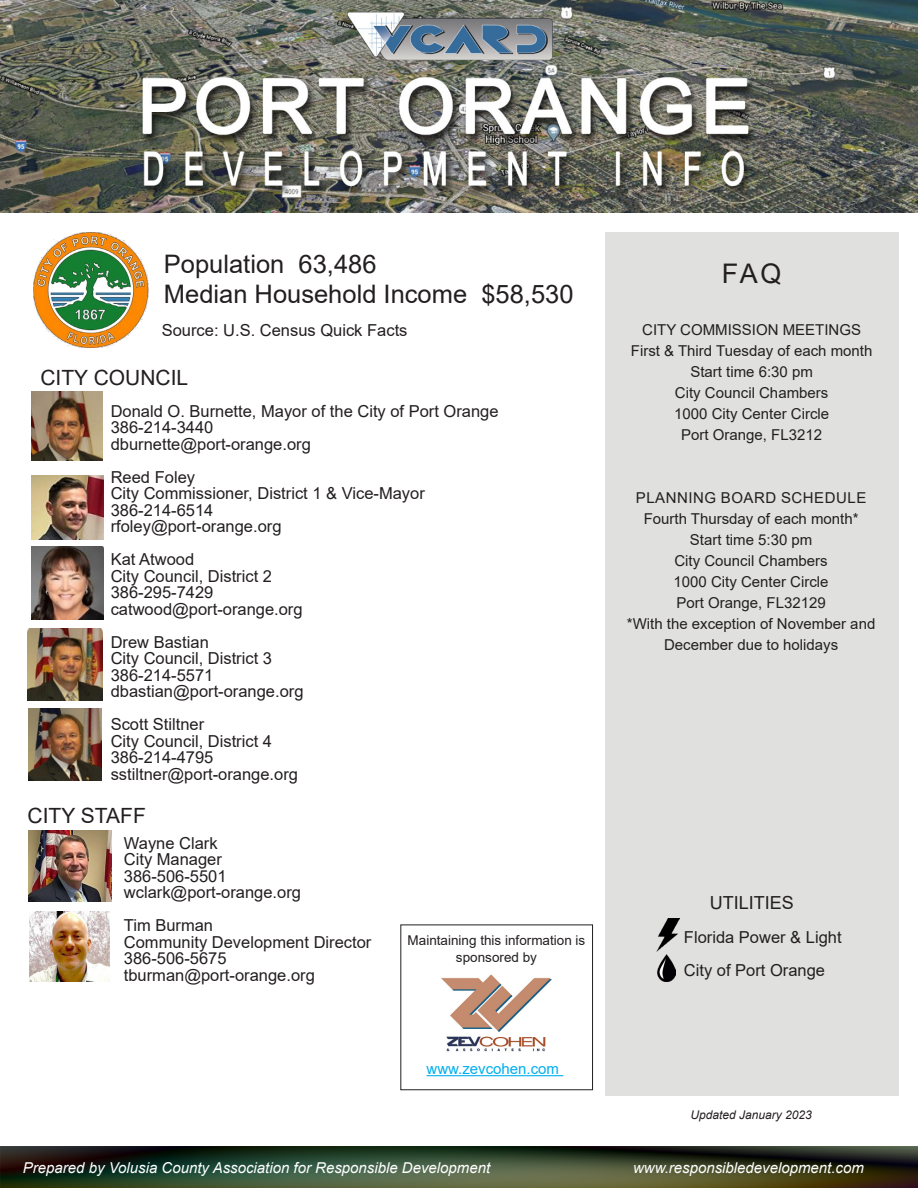
<style>
.page{position:relative;width:918px;height:1188px;background:#fff}
.page>*{position:absolute;margin:0;border:0;box-sizing:border-box;transform-origin:0 0}
.t1{font:27px "Arial";color:#231f20}
.t2{font:25.5px "Arial";color:#231f20}
.t3{font:21px "Arial";color:#231f20}
.t4{font:18px "Arial";color:#231f20}
.t5{font:16.5px "Arial";color:#231f20}
.t6{font:15px/21px "Arial";color:#231f20;text-align:center}
.t7{font:italic 15px "Arial";color:#fff}
.t8{font:15px "Arial";letter-spacing:.035em;color:#231f20}
.t9{font:15px "Arial";color:#00aeef}
.t10{font:13.5px/16.5px "Arial";color:#231f20;text-align:center}
.t11{font:italic 12px "Arial";color:#231f20}
</style>
<div class="page">
<img style="left:0;top:1147px;width:918px;height:41px">
<div style="left:605px;top:233px;width:294px;height:863px;background:#e0e1df"></div>
<img style="left:657px;top:919px;width:22px;height:33px">
<img style="left:657px;top:955px;width:19px;height:26px">
<img style="left:441px;top:974px;width:111px;height:78px">
<hr style="left:427px;top:1075px;width:136px;height:1px;background:#00aeef">
<div style="left:400px;top:925px;width:193px;height:165px;border:1px solid #231f20"></div>
<img style="left:0;top:0;width:918px;height:213px">
<img style="left:34px;top:233px;width:114px;height:115px">
<img style="left:32px;top:476px;width:72px;height:63px">
<img style="left:32px;top:392px;width:71px;height:69px">
<img style="left:31px;top:546px;width:72px;height:74px">
<img style="left:28px;top:628px;width:75px;height:73px">
<img style="left:29px;top:709px;width:73px;height:71px">
<img style="left:29px;top:831px;width:82px;height:70px">
<img style="left:29px;top:912px;width:80px;height:69px">
<p class="t2" style="left:164px;top:247px;width:214px">Population 63,486</p>
<p class="t2" style="left:164px;top:277px;width:411px">Median Household Income $58,530</p>
<p class="t5" style="left:162px;top:319px;width:247px">Source: U.S. Census Quick Facts</p>
<p class="t3" style="left:40px;top:363px;width:149px">CITY COUNCIL</p>
<p class="t5" style="left:111px;top:399px;width:389px">Donald O. Burnette, Mayor of the City of Port Orange</p>
<p class="t5" style="left:111px;top:416px;width:104px">386-214-3440</p>
<p class="t5" style="left:111px;top:432px;width:202px">dburnette@port-orange.org</p>
<p class="t5" style="left:111px;top:465px;width:86px">Reed Foley</p>
<p class="t5" style="left:111px;top:482px;width:316px">City Commissioner, District 1 &amp; Vice-Mayor</p>
<p class="t5" style="left:111px;top:498px;width:104px">386-214-6514</p>
<p class="t5" style="left:111px;top:515px;width:172px">rfoley@port-orange.org</p>
<p class="t5" style="left:111px;top:548px;width:85px">Kat Atwood</p>
<p class="t5" style="left:111px;top:564px;width:163px">City Council, District 2</p>
<p class="t5" style="left:111px;top:581px;width:104px">386-295-7429</p>
<p class="t5" style="left:111px;top:597px;width:193px">catwood@port-orange.org</p>
<p class="t5" style="left:111px;top:630px;width:100px">Drew Bastian</p>
<p class="t5" style="left:111px;top:647px;width:163px">City Council, District 3</p>
<p class="t5" style="left:111px;top:663px;width:104px">386-214-5571</p>
<p class="t5" style="left:111px;top:680px;width:194px">dbastian@port-orange.org</p>
<p class="t5" style="left:111px;top:713px;width:95px">Scott Stiltner</p>
<p class="t5" style="left:111px;top:729px;width:163px">City Council, District 4</p>
<p class="t5" style="left:111px;top:746px;width:104px">386-214-4795</p>
<p class="t5" style="left:111px;top:762px;width:189px">sstiltner@port-orange.org</p>
<p class="t3" style="left:28px;top:801px;width:120px">CITY STAFF</p>
<p class="t5" style="left:124px;top:832px;width:95px">Wayne Clark</p>
<p class="t5" style="left:124px;top:848px;width:100px">City Manager</p>
<p class="t5" style="left:124px;top:865px;width:104px">386-506-5501</p>
<p class="t5" style="left:124px;top:881px;width:179px">wclark@port-orange.org</p>
<p class="t5" style="left:124px;top:914px;width:91px">Tim Burman</p>
<p class="t5" style="left:124px;top:931px;width:249px">Community Development Director</p>
<p class="t5" style="left:124px;top:947px;width:104px">386-506-5675</p>
<p class="t5" style="left:124px;top:964px;width:192px">tburman@port-orange.org</p>
<p class="t10" style="left:408px;top:932px;width:179px">Maintaining this information is sponsored by</p>
<p class="t9" style="left:427px;top:1059px;width:134px">www.zevcohen.com</p>
<p class="t1" style="left:722px;top:254px;width:61px">FAQ</p>
<p class="t6" style="left:642px;top:319px;width:220px">CITY COMMISSION MEETINGS</p>
<p class="t6" style="left:631px;top:340px;width:243px">First &amp; Third Tuesday of each month</p>
<p class="t6" style="left:690px;top:361px;width:124px">Start time 6:30 pm</p>
<p class="t6" style="left:675px;top:382px;width:155px">City Council Chambers</p>
<p class="t6" style="left:674px;top:403px;width:157px">1000 City Center Circle</p>
<p class="t6" style="left:681px;top:424px;width:142px">Port Orange, FL3212</p>
<p class="t8" style="left:636px;top:488px;width:232px">PLANNING BOARD SCHEDULE</p>
<p class="t6" style="left:644px;top:509px;width:216px">Fourth Thursday of each month*</p>
<p class="t6" style="left:690px;top:530px;width:124px">Start time 5:30 pm</p>
<p class="t6" style="left:674px;top:551px;width:155px">City Council Chambers</p>
<p class="t6" style="left:674px;top:572px;width:157px">1000 City Center Circle</p>
<p class="t6" style="left:677px;top:593px;width:151px">Port Orange, FL32129</p>
<p class="t6" style="left:627px;top:614px;width:250px">*With the exception of November and<br>December due to holidays</p>
<p class="t4" style="left:710px;top:890px;width:86px">UTILITIES</p>
<p class="t5" style="left:684px;top:925px;width:159px">Florida Power &amp; Light</p>
<p class="t5" style="left:684px;top:958px;width:143px">City of Port Orange</p>
<p class="t11" style="left:690px;top:1107px;width:123px">Updated January 2023</p>
<p class="t7" style="left:23px;top:1158px;width:469px">Prepared by Volusia County Association for Responsible Development</p>
<p class="t7" style="left:633px;top:1158px;width:232px">www.responsibledevelopment.com</p>
</div>
